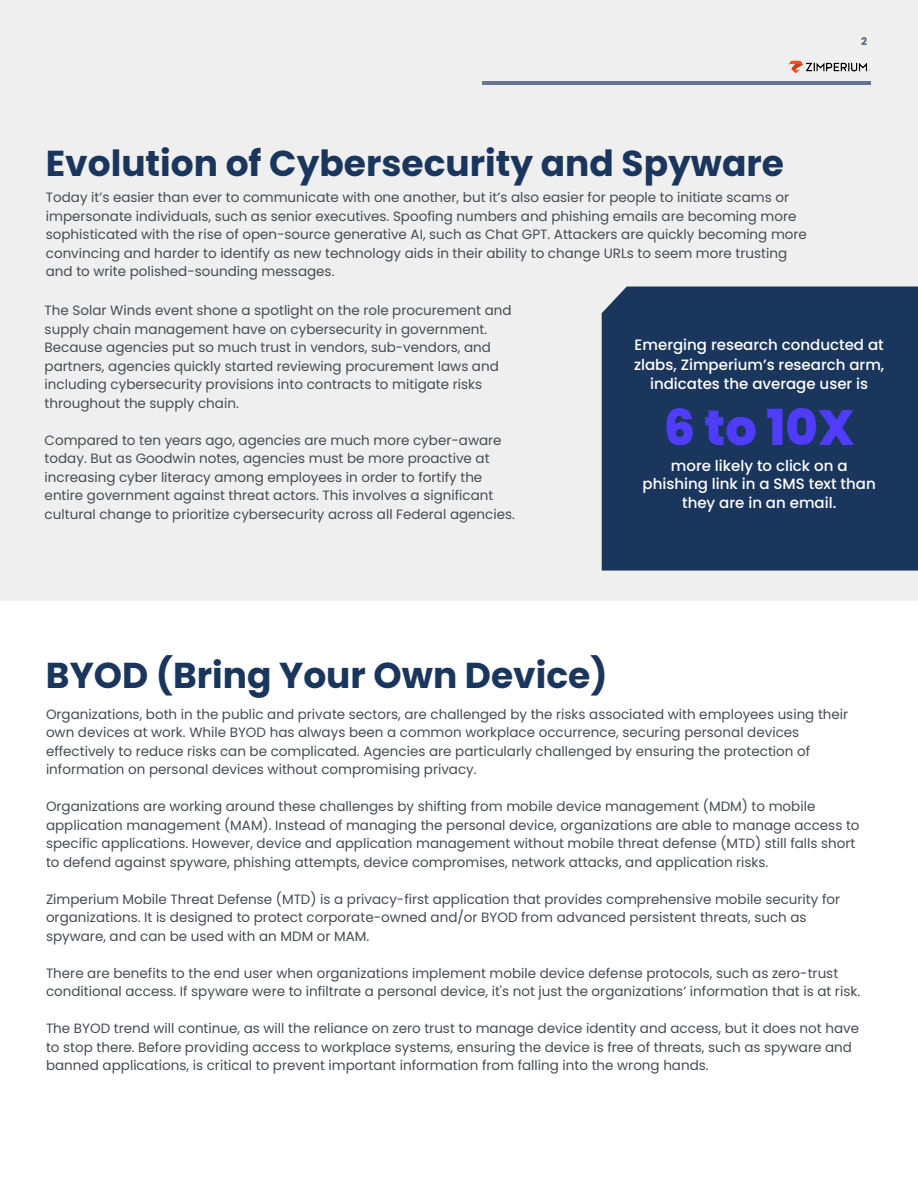
<style>
.page{position:relative;width:918px;height:1188px;background:#fff}
.page>*{position:absolute;margin:0;border:0;box-sizing:border-box;transform-origin:0 0}
.t1{font:800 49.5px "Poppins";color:#4f3cfc}
.t2{font:700 36px "Poppins";color:#1a365d}
.t3{font:500 15px/19.5px "Poppins";color:#fff;text-align:center}
.t4{font:13.5px/18.5px "Poppins";color:#464b53}
.t5{font:700 10.5px "Poppins";color:#52637b}
</style>
<div class="page">
<div style="left:0;top:0;width:918px;height:601px;background:#efefef"></div>
<img style="left:789px;top:60px;width:81px;height:14px">
<div style="left:602px;top:287px;width:316px;height:284px;background:#1b365d"></div>
<h2 class="t2" style="left:46px;top:143px;width:740px">Evolution of Cybersecurity and Spyware</h2>
<p class="t4" style="left:46px;top:188px;width:763px">Today it’s easier than ever to communicate with one another, but it’s also easier for people to initiate scams or impersonate individuals, such as senior executives. Spoofing numbers and phishing emails are becoming more sophisticated with the rise of open-source generative AI, such as Chat GPT. Attackers are quickly becoming more convincing and harder to identify as new technology aids in their ability to change URLs to seem more trusting and to write polished-sounding messages.</p>
<p class="t5" style="left:861px;top:35px;width:7px">2</p>
<p class="t4" style="left:45px;top:301px;width:469px">The Solar Winds event shone a spotlight on the role procurement and supply chain management have on cybersecurity in government.<br>Because agencies put so much trust in vendors, sub-vendors, and partners, agencies quickly started reviewing procurement laws and including cybersecurity provisions into contracts to mitigate risks throughout the supply chain.</p>
<p class="t4" style="left:45px;top:431px;width:472px">Compared to ten years ago, agencies are much more cyber-aware today. But as Goodwin notes, agencies must be more proactive at increasing cyber literacy among employees in order to fortify the entire government against threat actors. This involves a significant cultural change to prioritize cybersecurity across all Federal agencies.</p>
<p class="t3" style="left:634px;top:335px;width:252px">Emerging research conducted at zlabs, Zimperium’s research arm, indicates the average user is</p>
<h1 class="t1" style="left:664px;top:399px;width:192px">6 to 10X</h1>
<p class="t3" style="left:643px;top:457px;width:235px;line-height:18px">more likely to click on a phishing link in a SMS text than</p>
<p class="t3" style="left:682px;top:493px;width:156px">they are in an email.</p>
<h2 class="t2" style="left:46px;top:654px;width:563px">BYOD (Bring Your Own Device)</h2>
<p class="t4" style="left:46px;top:705px;width:804px">Organizations, both in the public and private sectors, are challenged by the risks associated with employees using their own devices at work. While BYOD has always been a common workplace occurrence, securing personal devices effectively to reduce risks can be complicated. Agencies are particularly challenged by ensuring the protection of information on personal devices without compromising privacy.</p>
<p class="t4" style="left:46px;top:797px;width:815px">Organizations are working around these challenges by shifting from mobile device management (MDM) to mobile application management (MAM). Instead of managing the personal device, organizations are able to manage access to specific applications. However, device and application management without mobile threat defense (MTD) still falls short to defend against spyware, phishing attempts, device compromises, network attacks, and application risks.</p>
<p class="t4" style="left:46px;top:890px;width:796px">Zimperium Mobile Threat Defense (MTD) is a privacy-first application that provides comprehensive mobile security for organizations. It is designed to protect corporate-owned and/or BYOD from advanced persistent threats, such as spyware, and can be used with an MDM or MAM.</p>
<p class="t4" style="left:46px;top:964px;width:816px">There are benefits to the end user when organizations implement mobile device defense protocols, such as zero-trust conditional access. If spyware were to infiltrate a personal device, it's not just the organizations’ information that is at risk.</p>
<p class="t4" style="left:46px;top:1019px;width:815px">The BYOD trend will continue, as will the reliance on zero trust to manage device identity and access, but it does not have to stop there. Before providing access to workplace systems, ensuring the device is free of threats, such as spyware and banned applications, is critical to prevent important information from falling into the wrong hands.</p>
</div>
